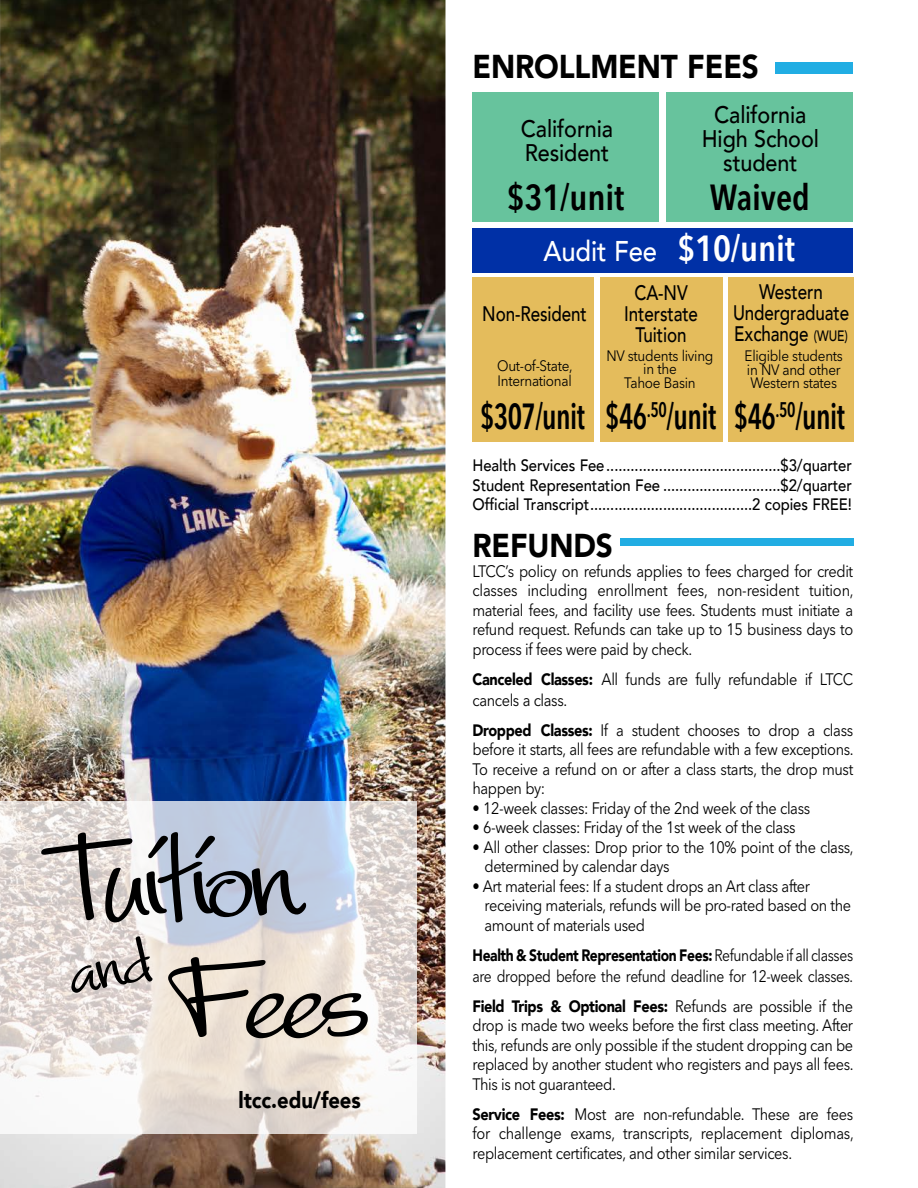
<style>
.page{position:relative;width:918px;height:1188px;background:#fff}
.page>*{position:absolute;margin:0;border:0;box-sizing:border-box;transform-origin:0 0}
.INTRO_PAGE_HEADER{font:108px "Quick Handle AOE";letter-spacing:-.025em;color:#000}
.INSTRUCTOR_LINE{font:600 condensed 36px "Avenir Next LT Pro";letter-spacing:-.02em;color:#000;scale:.8 1}
.INSTRUCTOR_LINE-2{font:600 condensed 36px "Avenir Next LT Pro";letter-spacing:-.02em;color:#000}
.INSTRUCTOR_LINE-3{font:600 condensed 36px "Avenir Next LT Pro";letter-spacing:-.005em;color:#fff}
.Course_Desc-Offering_Info{font:900 33px "Avenir";letter-spacing:-.005em;color:#000;scale:.9 1}
.Course_Desc-Offering_Info-2{font:500 28.5px "Avenir";letter-spacing:-.005em;color:#fff;scale:.9 1}
.Course_Desc-Offering_Info-3{font:500 24px "Avenir";letter-spacing:-.005em;color:#000;scale:.9 1}
.Course_Desc-Offering_Info-4{font:900 22.5px "Avenir";letter-spacing:-.005em;color:#000;scale:.9 1}
.Course_Desc-Offering_Info-5{font:500 21px/21px "Avenir";letter-spacing:-.005em;color:#000;text-align:center;scale:.81 1}
.Course_Desc-Offering_Info-6{font:16.5px/19.5px "Avenir Next LT Pro";letter-spacing:-.025em;color:#000;text-align:justify;scale:.88 1}
.Course_Desc-Offering_Info-7{font:500 16.5px "Avenir";letter-spacing:-.005em;color:#000;scale:.9 1}
.Course_Desc-Offering_Info-8{font:16.5px/21px "Avenir Next LT Pro";letter-spacing:-.025em;color:#000;scale:.84 1}
.Course_Desc-Offering_Info-9{font:15px/13.5px "Avenir Next LT Pro";letter-spacing:-.02em;color:#000;scale:.9 1}
.s1{font-size:15px}
.s2{font-family:"Avenir";font-weight:900}
</style>
<div class="page">
<div style="left:728px;top:277px;width:126px;height:164px;background:#e4bc5c"></div>
<div style="left:600px;top:277px;width:123px;height:164px;background:#e4bc5c"></div>
<div style="left:472px;top:277px;width:122px;height:164px;background:#e4bc5c"></div>
<div style="left:472px;top:93px;width:187px;height:129px;background:#67c39d"></div>
<div style="left:667px;top:92px;width:186px;height:129px;background:#67c39d"></div>
<img style="left:0;top:0;width:445px;height:1188px">
<svg style="left:0;top:801px;width:416px;height:333px"></svg>
<div style="left:472px;top:228px;width:381px;height:45px;background:#0030a6"></div>
<div style="left:620px;top:538px;width:233px;height:8px;background:#21ade3"></div>
<div style="left:775px;top:63px;width:78px;height:11px;background:#21ade3"></div>
<svg style="left:69px;top:935px;width:84px;height:59px;background:#e4dbd7"></svg>
<p class="INTRO_PAGE_HEADER" style="left:52px;top:814px;width:247px">Tuition</p>
<p class="INTRO_PAGE_HEADER" style="left:184px;top:936px;width:184px">Fees</p>
<p class="Course_Desc-Offering_Info-4" style="left:239px;top:1080px;width:137px">ltcc.edu/fees</p>
<p class="Course_Desc-Offering_Info" style="left:472px;top:38px;width:320px">ENROLLMENT FEES</p>
<p class="Course_Desc-Offering_Info-3" style="left:521px;top:108px;width:104px">California</p>
<p class="Course_Desc-Offering_Info-3" style="left:525px;top:132px;width:95px">Resident</p>
<p class="INSTRUCTOR_LINE-2" style="left:507px;top:176px;width:119px">$31/unit</p>
<p class="Course_Desc-Offering_Info-3" style="left:714px;top:94px;width:104px">California</p>
<p class="Course_Desc-Offering_Info-3" style="left:702px;top:118px;width:132px">High School</p>
<p class="Course_Desc-Offering_Info-3" style="left:723px;top:142px;width:84px">student</p>
<p class="INSTRUCTOR_LINE-2" style="left:710px;top:175px;width:102px">Waived</p>
<p class="Course_Desc-Offering_Info-2" style="left:543px;top:226px;width:128px">Audit Fee</p>
<p class="INSTRUCTOR_LINE-3" style="left:677px;top:227px;width:119px">$10/unit</p>
<p class="Course_Desc-Offering_Info-5" style="left:733px;top:280px;width:145px">Western<br>Undergraduate<br>Exchange <span class="s1">(WUE)</span></p>
<p class="Course_Desc-Offering_Info-5" style="left:624px;top:281px;width:93px">CA-NV<br>Interstate<br>Tuition</p>
<p class="Course_Desc-Offering_Info-5" style="left:482px;top:302px;width:131px">Non-Resident</p>
<p class="Course_Desc-Offering_Info-9" style="left:497px;top:358px;width:85px;line-height:15px">Out-of-State,<br>International</p>
<p class="INSTRUCTOR_LINE" style="left:480px;top:395px;width:133px">$307/unit</p>
<p class="Course_Desc-Offering_Info-9" style="left:607px;top:349px;width:120px;text-align:center">NV students living in the</p>
<p class="Course_Desc-Offering_Info-9" style="left:624px;top:376px;width:81px">Tahoe Basin</p>
<p class="INSTRUCTOR_LINE" style="left:605px;top:394px;width:140px">$46<sup>.50</sup>/unit</p>
<p class="Course_Desc-Offering_Info-9" style="left:745px;top:349px;width:111px">Eligible students in NV and other<br>Western states</p>
<p class="INSTRUCTOR_LINE" style="left:734px;top:395px;width:140px">$46<sup>.50</sup>/unit</p>
<p class="Course_Desc-Offering_Info-7" style="left:472px;top:451px;width:423px">Health Services Fee...........................................$3/quarter</p>
<p class="Course_Desc-Offering_Info-7" style="left:472px;top:470px;width:423px">Student Representation Fee .............................$2/quarter</p>
<p class="Course_Desc-Offering_Info-7" style="left:472px;top:490px;width:423px">Official Transcript........................................2 copies FREE!</p>
<p class="Course_Desc-Offering_Info" style="left:472px;top:517px;width:158px">REFUNDS</p>
<p class="Course_Desc-Offering_Info-6" style="left:472px;top:561px;width:435px">LTCC’s policy on refunds applies to fees charged for credit classes including enrollment fees, non-resident tuition, material fees, and facility use fees. Students must initiate a refund request. Refunds can take up to 15 business days to process if fees were paid by check.</p>
<p class="Course_Desc-Offering_Info-6" style="left:472px;top:669px;width:434px;line-height:21px"><span class="s2">Canceled Classes:</span> All funds are fully refundable if LTCC cancels a class.</p>
<p class="Course_Desc-Offering_Info-6" style="left:472px;top:720px;width:435px"><span class="s2">Dropped Classes:</span> If a student chooses to drop a class before it starts, all fees are refundable with a few exceptions.<br>To receive a refund on or after a class starts, the drop must happen by:</p>
<p class="Course_Desc-Offering_Info-6" style="left:472px;top:798px;width:385px">• 12-week classes: Friday of the 2nd week of the class</p>
<p class="Course_Desc-Offering_Info-6" style="left:472px;top:818px;width:369px">• 6-week classes: Friday of the 1st week of the class</p>
<p class="Course_Desc-Offering_Info-6" style="left:484px;top:837px;width:421px;text-indent:-12px">• All other classes: Drop prior to the 10% point of the class, determined by calendar days</p>
<p class="Course_Desc-Offering_Info-6" style="left:484px;top:876px;width:418px;text-align:left;text-indent:-12px">• Art material fees: If a student drops an Art class after receiving materials, refunds will be pro-rated based on the amount of materials used</p>
<p class="Course_Desc-Offering_Info-8" style="left:472px;top:945px;width:455px"><span class="s2">Health &amp; Student Representation Fees:</span> Refundable if all classes are dropped before the refund deadline for 12-week classes.</p>
<p class="Course_Desc-Offering_Info-6" style="left:472px;top:996px;width:435px"><span class="s2">Field Trips &amp; Optional Fees:</span> Refunds are possible if the drop is made two weeks before the first class meeting. After this, refunds are only possible if the student dropping can be replaced by another student who registers and pays all fees.<br>This is not guaranteed.</p>
<p class="Course_Desc-Offering_Info-6" style="left:472px;top:1104px;width:435px"><span class="s2">Service Fees:</span> Most are non-refundable. These are fees for challenge exams, transcripts, replacement diplomas, replacement certificates, and other similar services.</p>
</div>
